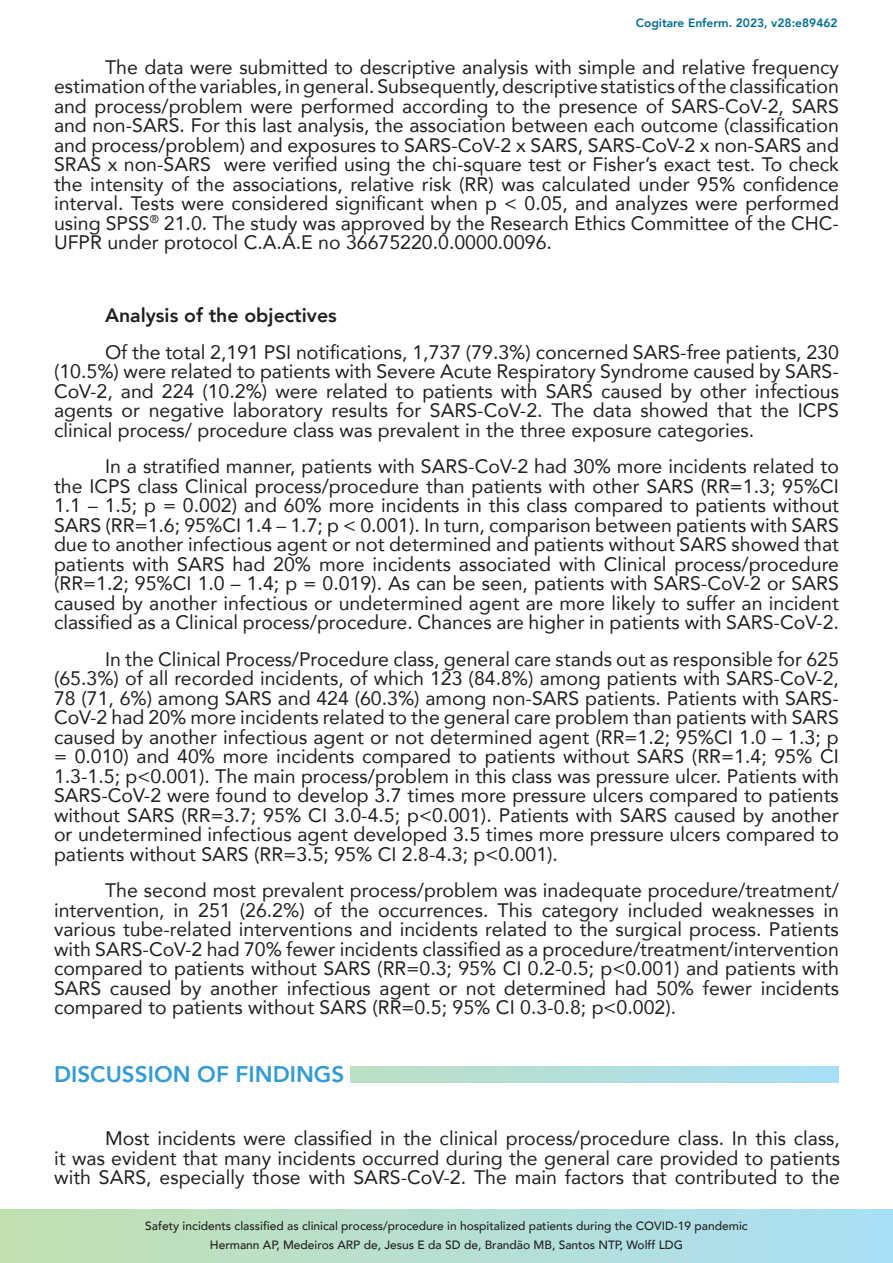
<style>
.page{position:relative;width:893px;height:1263px;background:#fff}
.page>*{position:absolute;margin:0;border:0;box-sizing:border-box;transform-origin:0 0}
.t1{font:800 22.5px "Avenir";color:#349bd3}
.t2{font:19.5px/19.5px "Avenir";color:#231f20;text-align:justify}
.t3{font:800 19.5px "Avenir";color:#231f20}
.t4{font:500 12px/18.6px "Avenir";color:#231f20;text-align:center}
.t5{font:800 12px "Avenir";color:#006c95}
</style>
<div class="page">
<svg style="left:0;top:1209px;width:893px;height:54px;background:#b6dfd2"></svg>
<div style="left:350px;top:1066px;width:488px;height:16px;background:linear-gradient(to right,#bde0c2,#a8dff7)"></div>
<p class="t5" style="left:636px;top:12px;width:203px">Cogitare Enferm. 2023, v28:e89462</p>
<p class="t2" style="left:54px;top:56px;width:786px;text-indent:51px">The data were submitted to descriptive analysis with simple and relative frequency estimation of the variables, in general. Subsequently, descriptive statistics of the classification and process/problem were performed according to the presence of SARS-CoV-2, SARS and non-SARS. For this last analysis, the association between each outcome (classification and process/problem) and exposures to SARS-CoV-2 x SARS, SARS-CoV-2 x non-SARS and SRAS x non-SARS were verified using the chi-square test or Fisher’s exact test. To check the intensity of the associations, relative risk (RR) was calculated under 95% confidence interval. Tests were considered significant when p &lt; 0.05, and analyzes were performed using SPSS<sup>®</sup> 21.0. The study was approved by the Research Ethics Committee of the CHC-UFPR under protocol C.A.A.E no 36675220.0.0000.0096.</p>
<p class="t3" style="left:105px;top:297px;width:233px">Analysis of the objectives</p>
<p class="t2" style="left:54px;top:341px;width:786px;text-indent:51px">Of the total 2,191 PSI notifications, 1,737 (79.3%) concerned SARS-free patients, 230 (10.5%) were related to patients with Severe Acute Respiratory Syndrome caused by SARS-CoV-2, and 224 (10.2%) were related to patients with SARS caused by other infectious agents or negative laboratory results for SARS-CoV-2. The data showed that the ICPS clinical process/ procedure class was prevalent in the three exposure categories.</p>
<p class="t2" style="left:54px;top:456px;width:786px;text-indent:51px">In a stratified manner, patients with SARS-CoV-2 had 30% more incidents related to the ICPS class Clinical process/procedure than patients with other SARS (RR=1.3; 95%CI 1.1 – 1.5; p = 0.002) and 60% more incidents in this class compared to patients without SARS (RR=1.6; 95%CI 1.4 – 1.7; p &lt; 0.001). In turn, comparison between patients with SARS due to another infectious agent or not determined and patients without SARS showed that patients with SARS had 20% more incidents associated with Clinical process/procedure (RR=1.2; 95%CI 1.0 – 1.4; p = 0.019). As can be seen, patients with SARS-CoV-2 or SARS caused by another infectious or undetermined agent are more likely to suffer an incident classified as a Clinical process/procedure. Chances are higher in patients with SARS-CoV-2.</p>
<p class="t2" style="left:54px;top:648px;width:786px;text-indent:51px">In the Clinical Process/Procedure class, general care stands out as responsible for 625 (65.3%) of all recorded incidents, of which 123 (84.8%) among patients with SARS-CoV-2, 78 (71, 6%) among SARS and 424 (60.3%) among non-SARS patients. Patients with SARS-CoV-2 had 20% more incidents related to the general care problem than patients with SARS caused by another infectious agent or not determined agent (RR=1.2; 95%CI 1.0 – 1.3; p = 0.010) and 40% more incidents compared to patients without SARS (RR=1.4; 95% CI 1.3-1.5; p&lt;0.001). The main process/problem in this class was pressure ulcer. Patients with SARS-CoV-2 were found to develop 3.7 times more pressure ulcers compared to patients without SARS (RR=3.7; 95% CI 3.0-4.5; p&lt;0.001). Patients with SARS caused by another or undetermined infectious agent developed 3.5 times more pressure ulcers compared to patients without SARS (RR=3.5; 95% CI 2.8-4.3; p&lt;0.001).</p>
<p class="t2" style="left:54px;top:880px;width:786px;text-indent:51px">The second most prevalent process/problem was inadequate procedure/treatment/ intervention, in 251 (26.2%) of the occurrences. This category included weaknesses in various tube-related interventions and incidents related to the surgical process. Patients with SARS-CoV-2 had 70% fewer incidents classified as a procedure/treatment/intervention compared to patients without SARS (RR=0.3; 95% CI 0.2-0.5; p&lt;0.001) and patients with SARS caused by another infectious agent or not determined had 50% fewer incidents compared to patients without SARS (RR=0.5; 95% CI 0.3-0.8; p&lt;0.002).</p>
<p class="t1" style="left:54px;top:1054px;width:292px">DISCUSSION OF FINDINGS</p>
<p class="t2" style="left:54px;top:1128px;width:787px;text-indent:51px">Most incidents were classified in the clinical process/procedure class. In this class, it was evident that many incidents occurred during the general care provided to patients with SARS, especially those with SARS-CoV-2. The main factors that contributed to the</p>
<p class="t4" style="left:145px;top:1216px;width:604px">Safety incidents classified as clinical process/procedure in hospitalized patients during the COVID-19 pandemic<br>Hermann AP, Medeiros ARP de, Jesus E da SD de, Brandão MB, Santos NTP, Wolff LDG</p>
</div>
